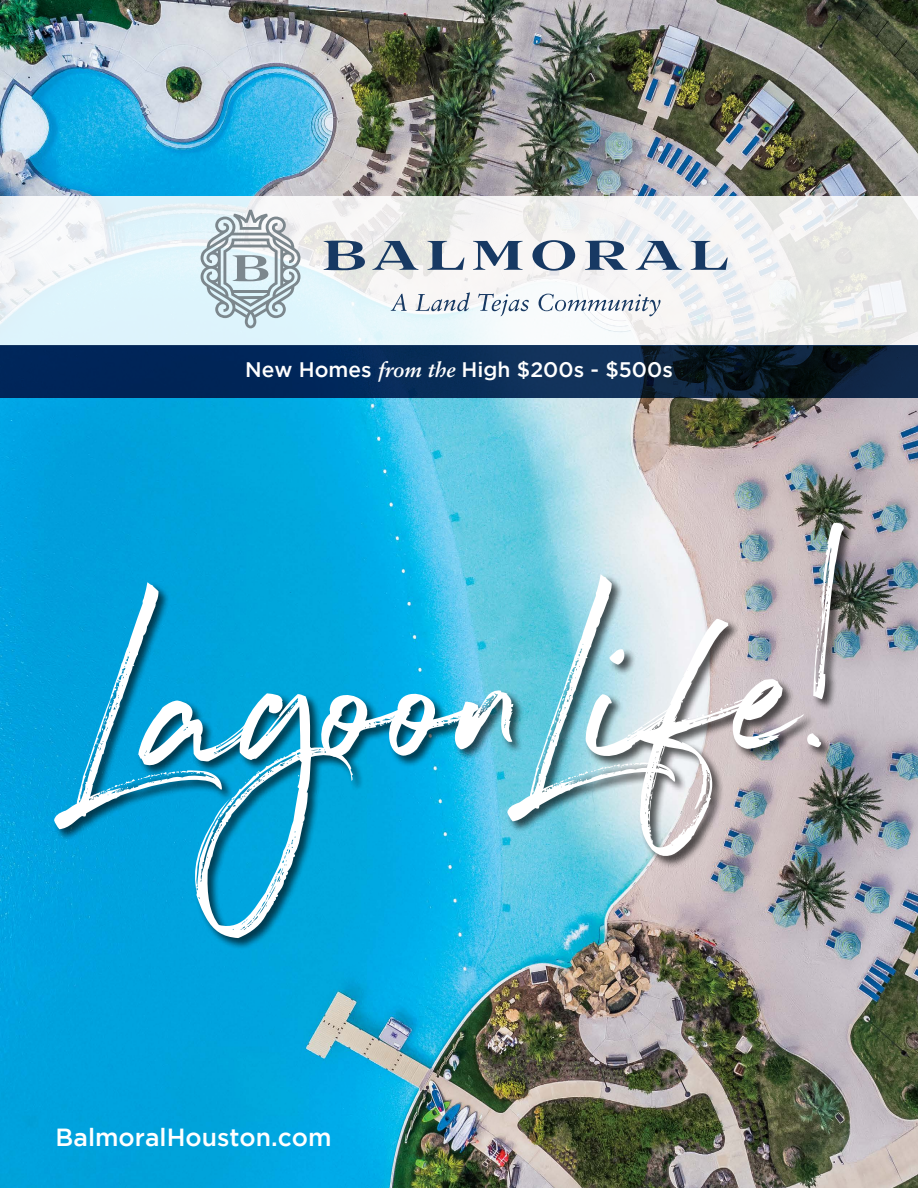
<style>
.page{position:relative;width:918px;height:1188px;background:#fff}
.page>*{position:absolute;margin:0;border:0;box-sizing:border-box;transform-origin:0 0}
.t1{font:281.4px "Northwell";color:#fff}
.t2{font:24.75px "Gotham";color:#fff}
.t3{font:21px "Gotham";color:#fff}
.s1{font-family:"Sabon LT Pro";font-weight:700;font-style:italic}
</style>
<div class="page">
<img style="left:0;top:0;width:918px;height:1188px">
<svg style="left:0;top:196px;width:918px;height:150px"></svg>
<svg style="left:324px;top:241px;width:41px;height:29px"></svg>
<svg style="left:372px;top:241px;width:47px;height:29px"></svg>
<svg style="left:427px;top:241px;width:37px;height:29px"></svg>
<svg style="left:473px;top:241px;width:50px;height:29px"></svg>
<svg style="left:532px;top:240px;width:43px;height:31px"></svg>
<svg style="left:585px;top:241px;width:43px;height:29px"></svg>
<svg style="left:636px;top:241px;width:46px;height:29px"></svg>
<svg style="left:691px;top:241px;width:37px;height:29px"></svg>
<svg style="left:391px;top:294px;width:16px;height:17px"></svg>
<svg style="left:416px;top:292px;width:54px;height:19px"></svg>
<svg style="left:478px;top:294px;width:51px;height:22px"></svg>
<svg style="left:539px;top:294px;width:122px;height:22px"></svg>
<svg style="left:201px;top:210px;width:100px;height:118px;background:#c0ced3"></svg>
<svg style="left:0;top:346px;width:918px;height:52px;background:#07254b"></svg>
<div style="left:53px;top:521px;width:803px;height:429px;background:#000;opacity:.64"></div>
<p class="t3" style="left:245px;top:358px;width:429px">New Homes <span class="s1">from the</span> High $200s - $500s</p>
<h1 class="t1" style="left:71px;top:500px;width:778px;rotate:-1deg">Lagoon Life!</h1>
<p class="t2" style="left:56px;top:1123px;width:278px">BalmoralHouston.com</p>
</div>
